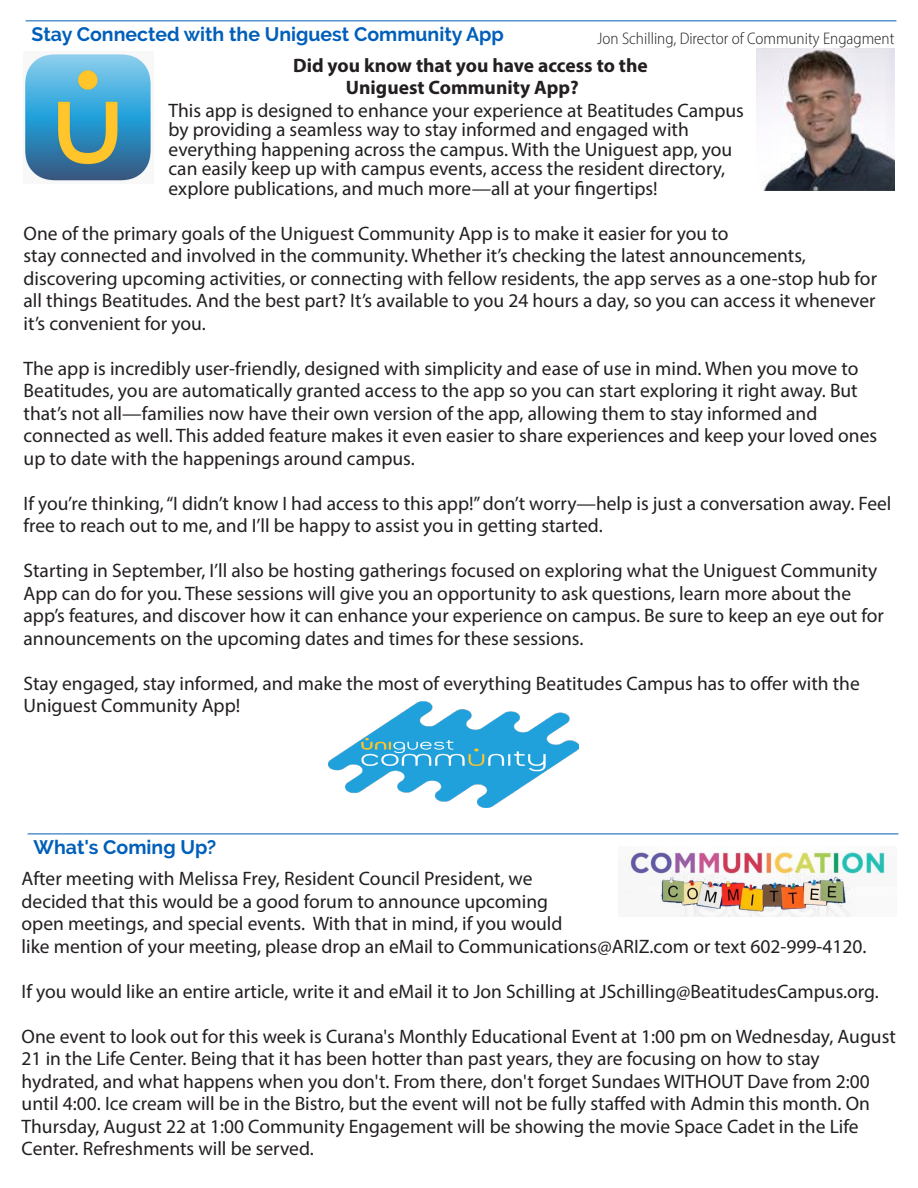
<style>
.page{position:relative;width:918px;height:1188px;background:#fff}
.page>*{position:absolute;margin:0;border:0;box-sizing:border-box;transform-origin:0 0}
.t1{font:19.5px/19.5px "Myriad Pro";color:#231f20}
.Heading_-_Continuation{font:700 19.5px "Raleway";color:#005fb9}
.t2{font:700 19.5px "Myriad Pro";color:#231f20}
.Writer_Byline{font:300 semi-condensed 16.8px "Myriad Pro";color:#231f20}
</style>
<div class="page">
<img style="left:625px;top:851px;width:263px;height:65px">
<hr style="left:26px;top:20px;width:870px;height:1px;background:#005fb9">
<hr style="left:28px;top:834px;width:870px;height:1px;background:#005fb9">
<img style="left:756px;top:49px;width:138px;height:142px">
<img style="left:25px;top:54px;width:126px;height:127px">
<img style="left:328px;top:701px;width:250px;height:107px">
<p class="Heading_-_Continuation" style="left:32px;top:23px;width:474px">Stay Connected with the Uniguest Community App</p>
<p class="t2" style="left:293px;top:53px;width:356px">Did you know that you have access to the</p>
<p class="t2" style="left:346px;top:75px;width:234px">Uniguest Community App?</p>
<p class="t1" style="left:169px;top:100px;width:577px">This app is designed to enhance your experience at Beatitudes Campus by providing a seamless way to stay informed and engaged with everything happening across the campus. With the Uniguest app, you can easily keep up with campus events, access the resident directory, explore publications, and much more—all at your fingertips!</p>
<p class="t1" style="left:24px;top:223px;width:706px">One of the primary goals of the Uniguest Community App is to make it easier for you to</p>
<p class="t1" style="left:24px;top:246px;width:784px">stay connected and involved in the community. Whether it’s checking the latest announcements,</p>
<p class="t1" style="left:24px;top:268px;width:855px">discovering upcoming activities, or connecting with fellow residents, the app serves as a one-stop hub for</p>
<p class="t1" style="left:24px;top:291px;width:854px">all things Beatitudes. And the best part? It’s available to you 24 hours a day, so you can access it whenever</p>
<p class="t1" style="left:24px;top:313px;width:184px">it’s convenient for you.</p>
<p class="t1" style="left:24px;top:358px;width:836px">The app is incredibly user-friendly, designed with simplicity and ease of use in mind. When you move to</p>
<p class="t1" style="left:24px;top:381px;width:836px">Beatitudes, you are automatically granted access to the app so you can start exploring it right away. But</p>
<p class="t1" style="left:24px;top:403px;width:795px">that’s not all—families now have their own version of the app, allowing them to stay informed and</p>
<p class="t1" style="left:24px;top:426px;width:855px">connected as well. This added feature makes it even easier to share experiences and keep your loved ones</p>
<p class="t1" style="left:24px;top:448px;width:393px">up to date with the happenings around campus.</p>
<p class="t1" style="left:24px;top:493px;width:869px">If you’re thinking, “I didn’t know I had access to this app!” don’t worry—help is just a conversation away. Feel</p>
<p class="t1" style="left:24px;top:516px;width:581px">free to reach out to me, and I’ll be happy to assist you in getting started.</p>
<p class="t1" style="left:24px;top:561px;width:855px">Starting in September, I’ll also be hosting gatherings focused on exploring what the Uniguest Community</p>
<p class="t1" style="left:24px;top:583px;width:829px">App can do for you. These sessions will give you an opportunity to ask questions, learn more about the</p>
<p class="t1" style="left:24px;top:606px;width:862px">app’s features, and discover how it can enhance your experience on campus. Be sure to keep an eye out for</p>
<p class="t1" style="left:24px;top:628px;width:561px">announcements on the upcoming dates and times for these sessions.</p>
<p class="t1" style="left:24px;top:673px;width:838px">Stay engaged, stay informed, and make the most of everything Beatitudes Campus has to offer with the</p>
<p class="t1" style="left:24px;top:696px;width:218px">Uniguest Community App!</p>
<p class="Writer_Byline" style="left:597px;top:28px;width:299px">Jon Schilling, Director of Community Engagment</p>
<p class="Heading_-_Continuation" style="left:34px;top:836px;width:184px">What's Coming Up?</p>
<p class="t1" style="left:22px;top:869px;width:512px">After meeting with Melissa Frey, Resident Council President, we</p>
<p class="t1" style="left:22px;top:891px;width:528px">decided that this would be a good forum to announce upcoming</p>
<p class="t1" style="left:22px;top:914px;width:542px">open meetings, and special events. With that in mind, if you would</p>
<p class="t1" style="left:22px;top:936px;width:846px">like mention of your meeting, please drop an eMail to Communications@ARIZ.com or text 602-999-4120.</p>
<p class="t1" style="left:22px;top:981px;width:859px">If you would like an entire article, write it and eMail it to Jon Schilling at JSchilling@BeatitudesCampus.org.</p>
<p class="t1" style="left:22px;top:1026px;width:876px">One event to look out for this week is Curana's Monthly Educational Event at 1:00 pm on Wednesday, August</p>
<p class="t1" style="left:22px;top:1049px;width:800px">21 in the Life Center. Being that it has been hotter than past years, they are focusing on how to stay</p>
<p class="t1" style="left:22px;top:1071px;width:850px">hydrated, and what happens when you don't. From there, don't forget Sundaes WITHOUT Dave from 2:00</p>
<p class="t1" style="left:22px;top:1094px;width:850px">until 4:00. Ice cream will be in the Bistro, but the event will not be fully staffed with Admin this month. On</p>
<p class="t1" style="left:22px;top:1116px;width:839px">Thursday, August 22 at 1:00 Community Engagement will be showing the movie Space Cadet in the Life</p>
<p class="t1" style="left:22px;top:1139px;width:294px">Center. Refreshments will be served.</p>
</div>
